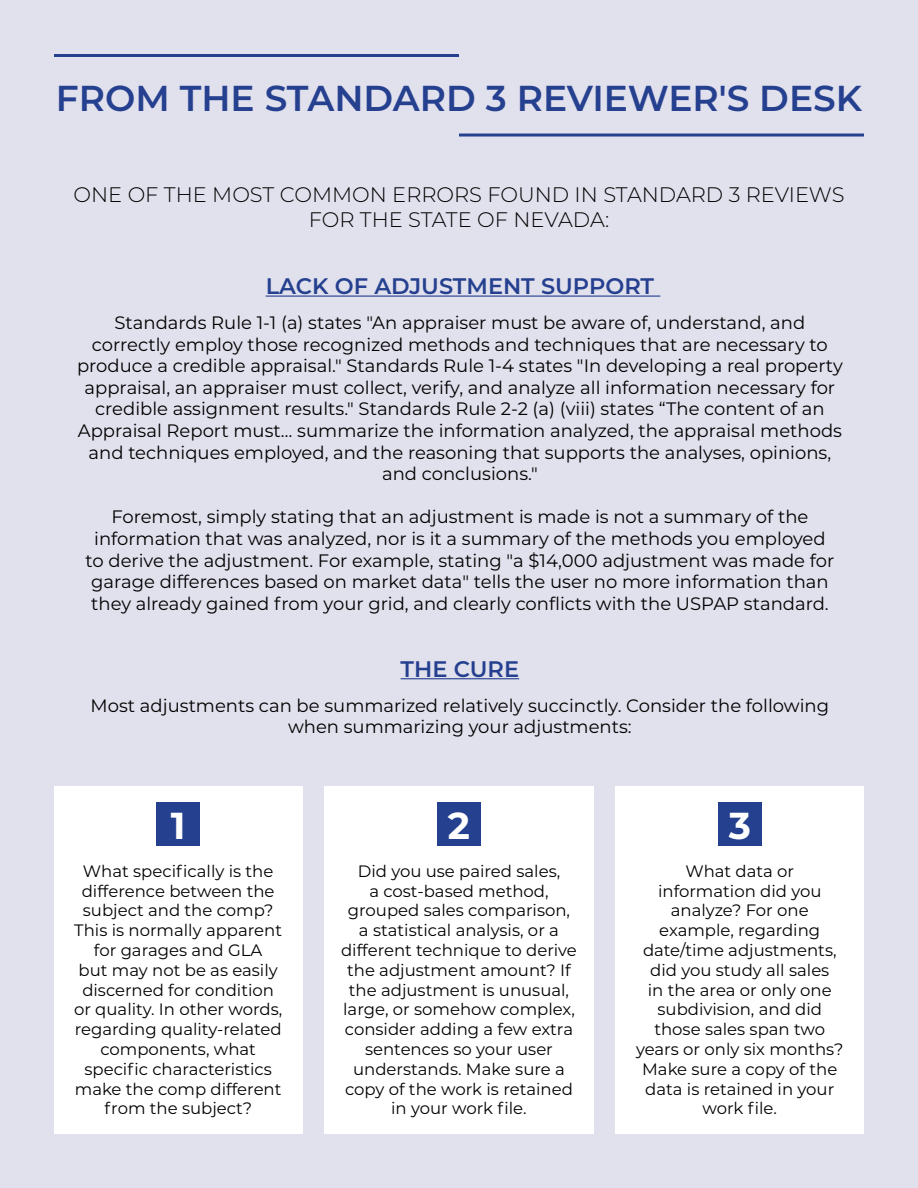
<style>
.page{position:relative;width:918px;height:1188px;background:#e1e0ed}
.page>*{position:absolute;margin:0;border:0;box-sizing:border-box;transform-origin:0 0}
.t1{font:700 37.5px "Montserrat";color:#fff}
.t2{font:600 36px "Montserrat";color:#25408f}
.t3{font:600 22.5px "Montserrat";color:#25408f}
.t4{font:300 21px/25.2px "Montserrat";color:#000;text-align:center}
.t5{font:18px/21.6px "Montserrat";color:#000;text-align:center}
.t6{font:16.5px/19.8px "Montserrat";color:#000;text-align:center}
</style>
<div class="page">
<hr style="left:459px;top:134px;width:405px;height:3px;background:#25408f">
<hr style="left:54px;top:54px;width:405px;height:3px;background:#25408f">
<hr style="left:266px;top:296px;width:394px;height:1px;background:#25408f">
<hr style="left:401px;top:678px;width:118px;height:1px;background:#25408f">
<div style="left:54px;top:786px;width:248px;height:348px;background:#fff"></div>
<div style="left:324px;top:786px;width:270px;height:348px;background:#fff"></div>
<div style="left:616px;top:786px;width:248px;height:348px;background:#fff"></div>
<div style="left:157px;top:802px;width:43px;height:44px;background:#25408f"></div>
<div style="left:437px;top:802px;width:44px;height:44px;background:#25408f"></div>
<div style="left:718px;top:802px;width:43px;height:44px;background:#25408f"></div>
<h2 class="t2" style="left:56px;top:73px;width:808px">FROM THE STANDARD 3 REVIEWER'S DESK</h2>
<p class="t4" style="left:74px;top:181px;width:772px">ONE OF THE MOST COMMON ERRORS FOUND IN STANDARD 3 REVIEWS<br>FOR THE STATE OF NEVADA:</p>
<h3 class="t3" style="left:266px;top:270px;width:390px">LACK OF ADJUSTMENT SUPPORT</h3>
<p class="t5" style="left:77px;top:311px;width:767px">Standards Rule 1-1 (a) states "An appraiser must be aware of, understand, and correctly employ those recognized methods and techniques that are necessary to produce a credible appraisal." Standards Rule 1-4 states "In developing a real property appraisal, an appraiser must collect, verify, and analyze all information necessary for credible assignment results." Standards Rule 2-2 (a) (viii) states “The content of an Appraisal Report must… summarize the information analyzed, the appraisal methods and techniques employed, and the reasoning that supports the analyses, opinions, and conclusions."</p>
<p class="t5" style="left:86px;top:506px;width:750px">Foremost, simply stating that an adjustment is made is not a summary of the information that was analyzed, nor is it a summary of the methods you employed to derive the adjustment. For example, stating "a $14,000 adjustment was made for garage differences based on market data" tells the user no more information than they already gained from your grid, and clearly conflicts with the USPAP standard.</p>
<h3 class="t3" style="left:401px;top:653px;width:120px">THE CURE</h3>
<p class="t5" style="left:91px;top:694px;width:740px">Most adjustments can be summarized relatively succinctly. Consider the following when summarizing your adjustments:</p>
<p class="t1" style="left:171px;top:798px;width:16px">1</p>
<p class="t6" style="left:74px;top:860px;width:210px">What specifically is the difference between the subject and the comp?<br>This is normally apparent for garages and GLA<br>but may not be as easily discerned for condition or quality. In other words, regarding quality-related components, what specific characteristics make the comp different from the subject?</p>
<p class="t1" style="left:448px;top:798px;width:24px">2</p>
<p class="t6" style="left:341px;top:860px;width:237px">Did you use paired sales,<br>a cost-based method, grouped sales comparison, a statistical analysis, or a different technique to derive the adjustment amount? If the adjustment is unusual, large, or somehow complex, consider adding a few extra sentences so your user understands. Make sure a copy of the work is retained in your work file.</p>
<p class="t1" style="left:729px;top:798px;width:24px">3</p>
<p class="t6" style="left:636px;top:860px;width:209px">What data or information did you analyze? For one example, regarding date/time adjustments, did you study all sales<br>in the area or only one subdivision, and did those sales span two years or only six months?<br>Make sure a copy of the data is retained in your work file.</p>
</div>
